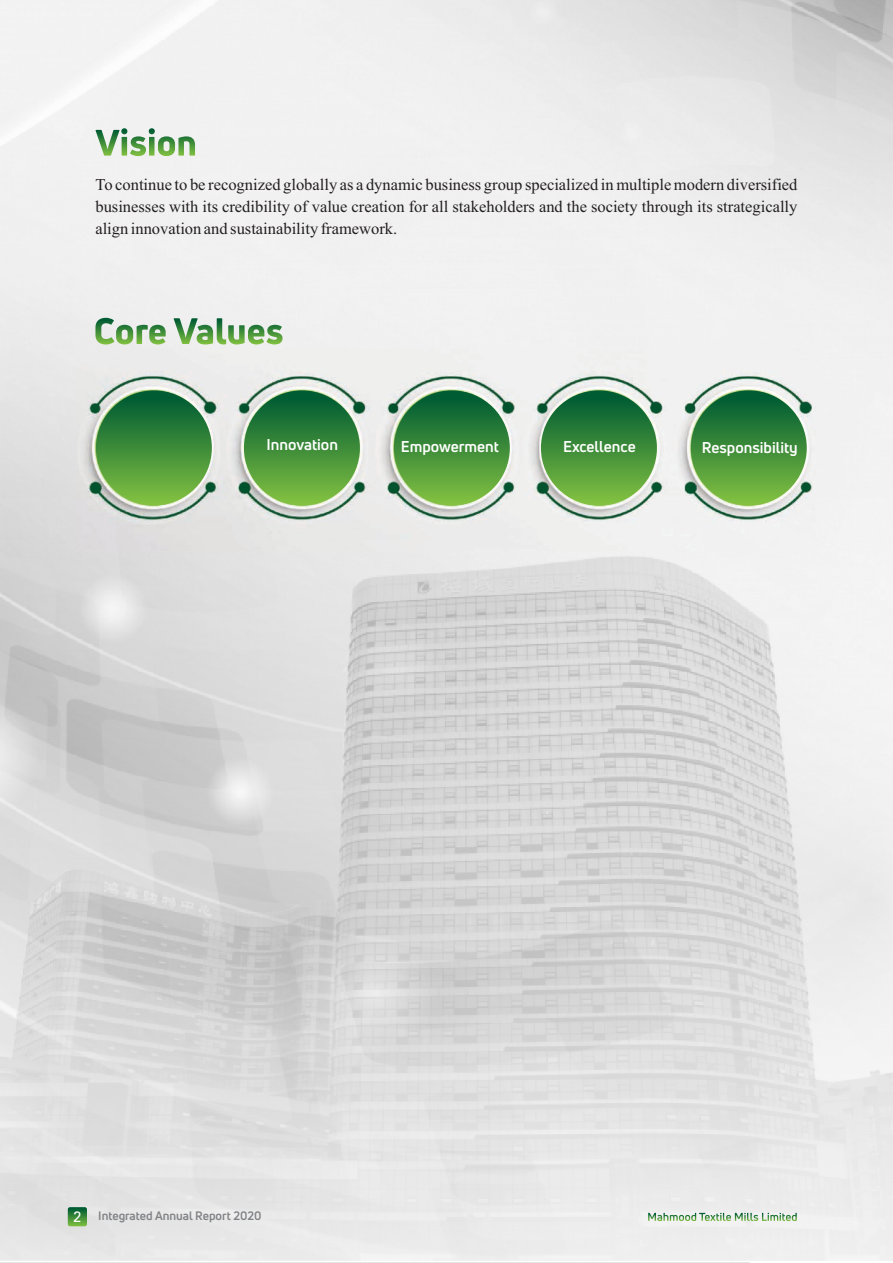
<style>
.page{position:relative;width:893px;height:1263px;background:#fff}
.page>*{position:absolute;margin:0;border:0;box-sizing:border-box;transform-origin:0 0}
.t1{font:16.5px/21.9px "Times New Roman";color:#231f20;text-align:justify}
.t2{font:700 15.3px "Uni Neue";color:#fff}
.t3{font:700 12px "Uni Neue";color:#808285}
.s1{font-family:"Zurich BT";font-weight:400;font-size:15px;color:#fff}
</style>
<div class="page">
<img style="left:0;top:0;width:893px;height:1263px">
<svg style="left:94px;top:127px;width:102px;height:30px"></svg>
<svg style="left:648px;top:1212px;width:150px;height:10px"></svg>
<svg style="left:68px;top:1207px;width:19px;height:19px"></svg>
<img style="left:77px;top:350px;width:739px;height:201px">
<svg style="left:94px;top:316px;width:190px;height:29px"></svg>
<div style="left:691px;top:390px;width:116px;height:115px;background:linear-gradient(to bottom,#005935,#81c140);border-radius:58px"></div>
<div style="left:541px;top:390px;width:116px;height:115px;background:linear-gradient(to bottom,#005935,#81c140);border-radius:58px"></div>
<div style="left:394px;top:390px;width:116px;height:115px;background:linear-gradient(to bottom,#005935,#81c140);border-radius:58px"></div>
<div style="left:244px;top:390px;width:116px;height:115px;background:linear-gradient(to bottom,#005935,#81c140);border-radius:58px"></div>
<div style="left:96px;top:390px;width:116px;height:115px;background:linear-gradient(to bottom,#005935,#81c140);border-radius:58px"></div>
<p class="t1" style="left:95px;top:175px;width:704px">To continue to be recognized globally as a dynamic business group specialized in multiple modern diversified businesses with its credibility of value creation for all stakeholders and the society through its strategically align innovation and sustainability framework.</p>
<p class="t2" style="left:267px;top:439px;width:73px">Innovation</p>
<p class="t2" style="left:401px;top:440px;width:100px">Empowerment</p>
<p class="t2" style="left:563px;top:441px;width:74px">Excellence</p>
<p class="t2" style="left:702px;top:441px;width:97px">Responsibility</p>
<p class="t3" style="left:73px;top:1211px;width:190px"><span class="s1">2</span> Integrated Annual Report 2020</p>
</div>
